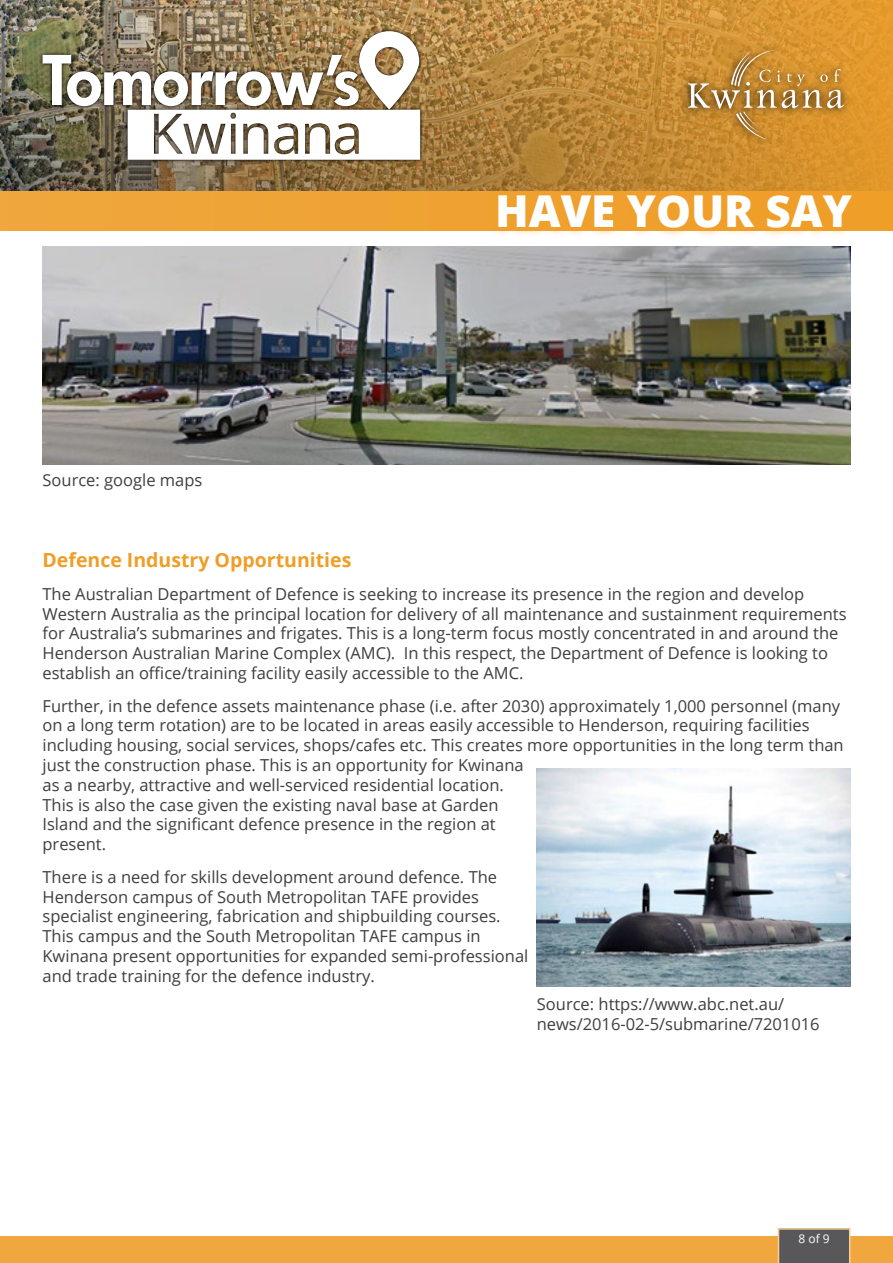
<style>
.page{position:relative;width:893px;height:1263px;background:#fff}
.page>*{position:absolute;margin:0;border:0;box-sizing:border-box;transform-origin:0 0}
.t1{font:800 43.95px "Open Sans";color:#fff}
.t2{font:700 19.5px "Open Sans";color:#ef9e27}
.t3{font:16.5px/19.8px "Open Sans";color:#3e3d40}
.t4{font:12px "Open Sans";color:#fff}
</style>
<div class="page">
<div style="left:0;top:1236px;width:893px;height:27px;background:#f0a73d"></div>
<svg style="left:778px;top:1228px;width:72px;height:35px;background:#63605e"></svg>
<img style="left:0;top:0;width:893px;height:230px">
<svg style="left:680px;top:42px;width:172px;height:105px;background:#d29130"></svg>
<svg style="left:688px;top:50px;width:156px;height:90px;background:#c89140"></svg>
<img style="left:39px;top:28px;width:384px;height:135px">
<img style="left:43px;top:31px;width:377px;height:129px">
<div style="left:488px;top:185px;width:373px;height:54px;background:#ef9e27;opacity:.8"></div>
<img style="left:43px;top:247px;width:807px;height:218px">
<img style="left:537px;top:769px;width:313px;height:217px">
<p class="t3" style="left:43px;top:469px;width:161px">Source: google maps</p>
<h1 class="t1" style="left:495px;top:178px;width:358px">HAVE YOUR SAY</h1>
<p class="t2" style="left:43px;top:546px;width:310px">Defence Industry Opportunities</p>
<p class="t3" style="left:43px;top:583px;width:806px">The Australian Department of Defence is seeking to increase its presence in the region and develop Western Australia as the principal location for delivery of all maintenance and sustainment requirements for Australia’s submarines and frigates. This is a long-term focus mostly concentrated in and around the Henderson Australian Marine Complex (AMC). In this respect, the Department of Defence is looking to establish an office/training facility easily accessible to the AMC.</p>
<p class="t3" style="left:43px;top:695px;width:803px">Further, in the defence assets maintenance phase (i.e. after 2030) approximately 1,000 personnel (many on a long term rotation) are to be located in areas easily accessible to Henderson, requiring facilities including housing, social services, shops/cafes etc. This creates more opportunities in the long term than just the construction phase. This is an opportunity for Kwinana<br>as a nearby, attractive and well-serviced residential location.<br>This is also the case given the existing naval base at Garden<br>Island and the significant defence presence in the region at<br>present.</p>
<p class="t3" style="left:43px;top:866px;width:487px">There is a need for skills development around defence. The Henderson campus of South Metropolitan TAFE provides specialist engineering, fabrication and shipbuilding courses.<br>This campus and the South Metropolitan TAFE campus in Kwinana present opportunities for expanded semi-professional and trade training for the defence industry.</p>
<p class="t3" style="left:537px;top:993px;width:284px">Source: https://www.abc.net.au/ news/2016-02-5/submarine/7201016</p>
<p class="t4" style="left:798px;top:1230px;width:33px">8 of 9</p>
</div>
